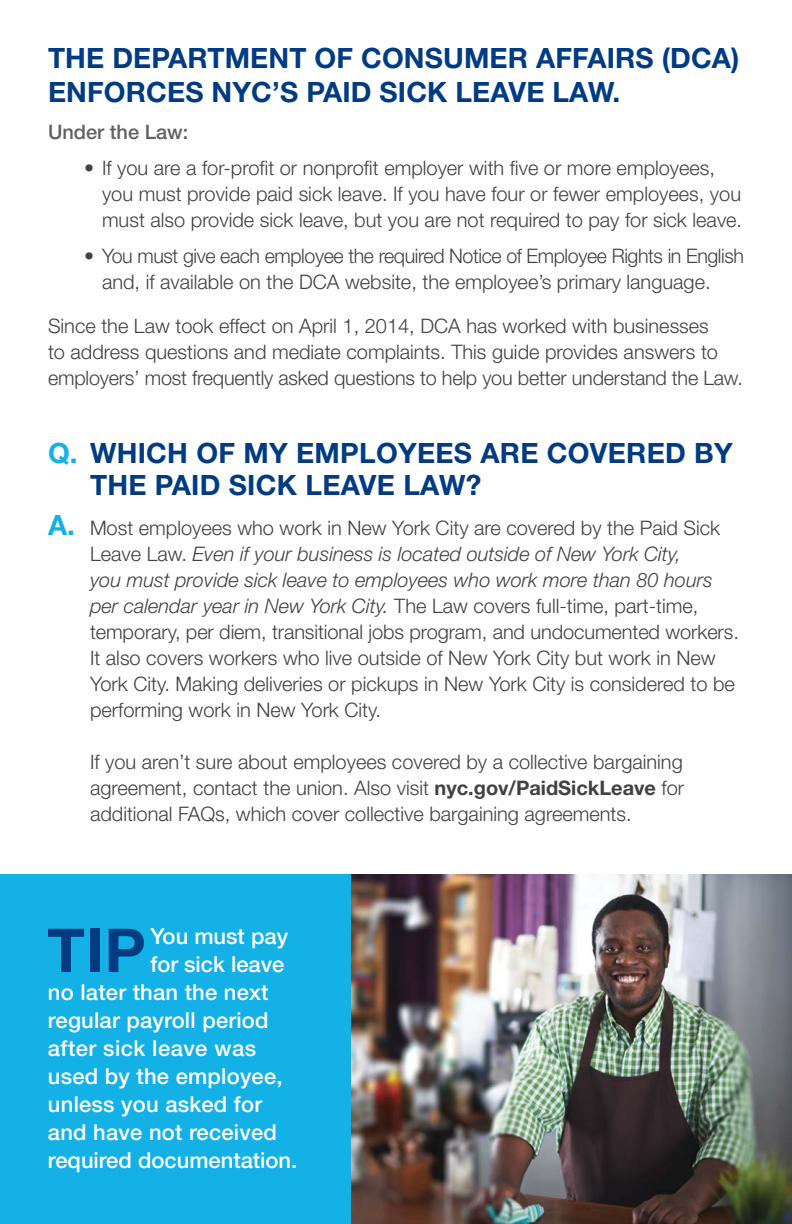
<style>
.page{position:relative;width:792px;height:1224px;background:#fff}
.page>*{position:absolute;margin:0;border:0;box-sizing:border-box;transform-origin:0 0}
.t1{font:700 60.6px "Helvetica Neue LT Std";color:#013b82}
.t2{font:700 28px/33.6px "Helvetica Neue LT Std";letter-spacing:.005em;color:#013b82}
.t3{font:700 28px "Helvetica Neue LT Std";color:#14b1e7}
.t4{font:500 22px "Helvetica Neue LT Std";letter-spacing:.01em;color:#fff}
.t5{font:300 20px/26px "Helvetica Neue LT Std";color:#414042}
.t6{font:300 20px/26px "Helvetica Neue LT Std";letter-spacing:-.02em;color:#414042}
.t7{font:500 20px "Helvetica Neue LT Std";color:#606163}
.s1{color:#14b1e7}
.s2{font-style:italic}
.s3{font-weight:700}
</style>
<div class="page">
<div style="left:0;top:875px;width:356px;height:349px;background:#14b1e7"></div>
<img style="left:351px;top:875px;width:441px;height:349px">
<h2 class="t2" style="left:48px;top:41px;width:693px">THE DEPARTMENT OF CONSUMER AFFAIRS (DCA)<br>ENFORCES NYC’S PAID SICK LEAVE LAW.</h2>
<p class="t7" style="left:48px;top:119px;width:142px">Under the Law:</p>
<p class="t5" style="left:102px;top:154px;width:642px;text-indent:-18px">• If you are a for-profit or nonprofit employer with five or more employees, you must provide paid sick leave. If you have four or fewer employees, you must also provide sick leave, but you are not required to pay for sick leave.</p>
<p class="t6" style="left:102px;top:242px;width:644px;text-indent:-18px">• You must give each employee the required Notice of Employee Rights in English and, if available on the DCA website, the employee’s primary language.</p>
<p class="t5" style="left:48px;top:312px;width:696px">Since the Law took effect on April 1, 2014, DCA has worked with businesses<br>to address questions and mediate complaints. This guide provides answers to employers’ most frequently asked questions to help you better understand the Law.</p>
<h2 class="t2" style="left:90px;top:436px;width:644px;line-height:32px;text-indent:-42px"><span class="s1">Q.</span> WHICH OF MY EMPLOYEES ARE COVERED BY<br>THE PAID SICK LEAVE LAW?</h2>
<p class="t5" style="left:90px;top:514px;width:650px">Most employees who work in New York City are covered by the Paid Sick Leave Law. <span class="s2">Even if your business is located outside of New York City,<br>you must provide sick leave to employees who work more than 80 hours per calendar year in New York City.</span> The Law covers full-time, part-time, temporary, per diem, transitional jobs program, and undocumented workers.<br>It also covers workers who live outside of New York City but work in New York City. Making deliveries or pickups in New York City is considered to be performing work in New York City.</p>
<p class="t5" style="left:90px;top:748px;width:596px;text-align:justify">If you aren’t sure about employees covered by a collective bargaining agreement, contact the union. Also visit <span class="s3">nyc.gov/PaidSickLeave</span> for additional FAQs, which cover collective bargaining agreements.</p>
<h2 class="t3" style="left:48px;top:508px;width:28px">A.</h2>
<h1 class="t1" style="left:47px;top:913px;width:100px">TIP</h1>
<p class="t4" style="left:150px;top:923px;width:139px">You must pay</p>
<p class="t4" style="left:150px;top:951px;width:136px">for sick leave</p>
<p class="t4" style="left:48px;top:979px;width:222px">no later than the next</p>
<p class="t4" style="left:48px;top:1007px;width:222px">regular payroll period</p>
<p class="t4" style="left:48px;top:1035px;width:210px">after sick leave was</p>
<p class="t4" style="left:48px;top:1063px;width:236px">used by the employee,</p>
<p class="t4" style="left:48px;top:1091px;width:216px">unless you asked for</p>
<p class="t4" style="left:48px;top:1119px;width:230px">and have not received</p>
<p class="t4" style="left:48px;top:1147px;width:251px">required documentation.</p>
</div>
